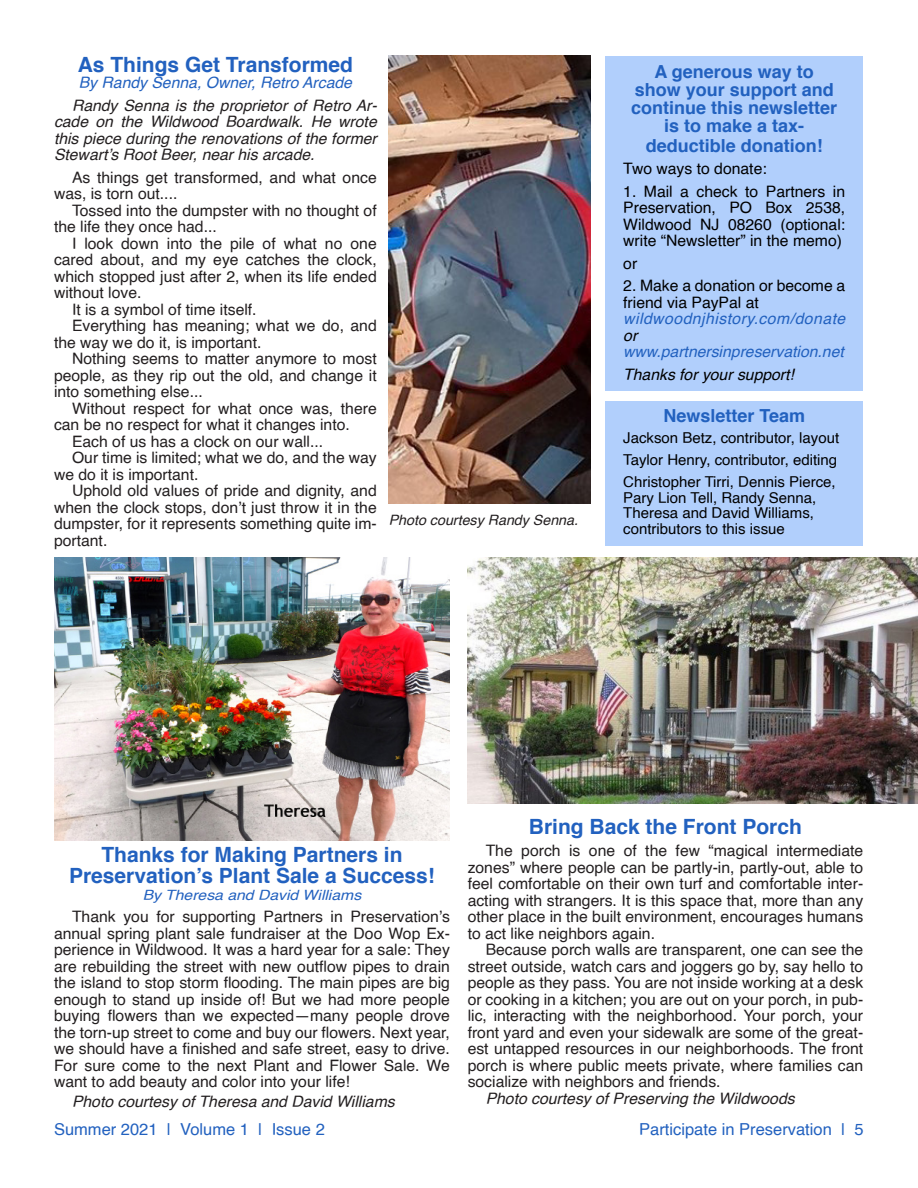
<style>
.page{position:relative;width:918px;height:1188px;background:#fff}
.page>*{position:absolute;margin:0;border:0;box-sizing:border-box;transform-origin:0 0}
.Body_Text_Indent{font:700 21px/21px "Helvetica";color:#2261bf;text-align:center}
.Body_Text_Indent-2{font:700 18px/18.3px "Helvetica";color:#2261bf;text-align:center}
._9_on_9{font:16.5px "Helvetica";color:#2261bf}
.Body_Text_Indent-3{font:15.75px/16.5px "Helvetica";color:#231f20;text-align:justify}
.Body_Text_Indent-4{font:italic 15.75px/16.5px "Helvetica";color:#231f20;text-align:justify}
.Body_Text_Indent-5{font:15.75px/16.5px "Helvetica";color:#000;text-align:justify}
.Body_Text_Indent-6{font:italic 15.75px "Helvetica";color:#2261bf}
.Body_Text_Indent-7{font:italic 15.75px/16.5px "Helvetica";letter-spacing:.03em;color:#2261bf}
.Body_Text_Indent-8{font:italic 15.75px "Helvetica";color:#000}
.Body_Text_Indent-9{font:15px/15.8px "Helvetica";color:#000}
.Body_Text_Indent-10{font:italic 14.25px "Helvetica";color:#231f20}
.Body_Text_Indent-11{font:italic 14.1px "Helvetica";color:#2261bf;scale:1.11 1}
.s1{color:#000}
</style>
<div class="page">
<img style="left:389px;top:56px;width:201px;height:448px">
<img style="left:54px;top:558px;width:396px;height:282px">
<div style="left:605px;top:56px;width:258px;height:335px;background:#b1cffc"></div>
<div style="left:605px;top:401px;width:258px;height:145px;background:#b1cffc"></div>
<img style="left:468px;top:558px;width:450px;height:245px">
<p class="Body_Text_Indent" style="left:78px;top:54px;width:277px">As Things Get Transformed</p>
<p class="Body_Text_Indent-6" style="left:79px;top:70px;width:275px">By Randy Senna, Owner, Retro Arcade</p>
<p class="Body_Text_Indent-4" style="left:54px;top:97px;width:325px;text-indent:18px">Randy Senna is the proprietor of Retro Ar&shy;cade on the Wildwood Boardwalk. He wrote this piece during the renovations of the former Stewart’s Root Beer, near his arcade.</p>
<p class="Body_Text_Indent-3" style="left:54px;top:169px;width:324px;text-indent:18px">As things get transformed, and what once was, is torn out....</p>
<p class="Body_Text_Indent-3" style="left:54px;top:202px;width:324px;text-indent:18px">Tossed into the dumpster with no thought of the life they once had...</p>
<p class="Body_Text_Indent-3" style="left:54px;top:235px;width:324px;text-indent:18px">I look down into the pile of what no one cared about, and my eye catches the clock, which stopped just after 2, when its life ended without love.</p>
<p class="Body_Text_Indent-3" style="left:72px;top:301px;width:186px">It is a symbol of time itself.</p>
<p class="Body_Text_Indent-3" style="left:54px;top:318px;width:324px;text-indent:18px">Everything has meaning; what we do, and the way we do it, is important.</p>
<p class="Body_Text_Indent-3" style="left:54px;top:351px;width:324px;text-indent:18px">Nothing seems to matter anymore to most people, as they rip out the old, and change it into something else...</p>
<p class="Body_Text_Indent-3" style="left:54px;top:400px;width:324px;text-indent:18px">Without respect for what once was, there can be no respect for what it changes into.</p>
<p class="Body_Text_Indent-3" style="left:72px;top:433px;width:253px">Each of us has a clock on our wall...</p>
<p class="Body_Text_Indent-3" style="left:54px;top:450px;width:324px;text-indent:18px">Our time is limited; what we do, and the way we do it is important.</p>
<p class="Body_Text_Indent-3" style="left:54px;top:483px;width:324px;text-indent:18px">Uphold old values of pride and dignity, and when the clock stops, don’t just throw it in the dumpster, for it represents something quite im&shy;portant.</p>
<p class="Body_Text_Indent-10" style="left:389px;top:509px;width:191px">Photo courtesy Randy Senna.</p>
<p class="Body_Text_Indent-2" style="left:631px;top:63px;width:208px">A generous way to show your support and continue this newsletter is to make a tax&shy;deductible donation!</p>
<p class="Body_Text_Indent-5" style="left:623px;top:161px;width:145px">Two ways to donate:</p>
<p class="Body_Text_Indent-5" style="left:623px;top:183px;width:223px">1. Mail a check to Partners in Preservation, PO Box 2538, Wildwood NJ 08260 (optional: write “Newsletter” in the memo)</p>
<p class="Body_Text_Indent-5" style="left:623px;top:255px;width:16px">or</p>
<p class="Body_Text_Indent-5" style="left:623px;top:278px;width:224px">2. Make a donation or become a friend via PayPal at</p>
<p class="Body_Text_Indent-7" style="left:623px;top:311px;width:224px">wildwoodnjhistory.com/donate <span class="s1">or</span></p>
<p class="Body_Text_Indent-6" style="left:623px;top:339px;width:222px">www.partnersinpreservation.net</p>
<p class="Body_Text_Indent-8" style="left:623px;top:362px;width:172px">Thanks for your support!</p>
<p class="Body_Text_Indent-2" style="left:663px;top:406px;width:143px">Newsletter Team</p>
<p class="Body_Text_Indent-9" style="left:623px;top:431px;width:217px">Jackson Betz, contributor, layout</p>
<p class="Body_Text_Indent-9" style="left:623px;top:452px;width:215px">Taylor Henry, contributor, editing</p>
<p class="Body_Text_Indent-9" style="left:623px;top:474px;width:214px">Christopher Tirri, Dennis Pierce,<br>Pary Lion Tell, Randy Senna,<br>Theresa and David Williams, contributors to this issue</p>
<p class="Body_Text_Indent" style="left:529px;top:816px;width:275px">Bring Back the Front Porch</p>
<p class="Body_Text_Indent-3" style="left:468px;top:843px;width:397px;text-indent:18px">The porch is one of the few “magical intermediate zones” where people can be partly-in, partly-out, able to feel comfortable on their own turf and comfortable inter&shy;acting with strangers. It is this space that, more than any other place in the built environment, encourages humans to act like neighbors again.</p>
<p class="Body_Text_Indent-3" style="left:468px;top:942px;width:397px;text-indent:18px">Because porch walls are transparent, one can see the street outside, watch cars and joggers go by, say hello to people as they pass. You are not inside working at a desk or cooking in a kitchen; you are out on your porch, in pub&shy;lic, interacting with the neighborhood. Your porch, your front yard and even your sidewalk are some of the great&shy;est untapped resources in our neighborhoods. The front porch is where public meets private, where families can socialize with neighbors and friends.</p>
<p class="Body_Text_Indent-4" style="left:486px;top:1090px;width:310px">Photo courtesy of Preserving the Wildwoods</p>
<p class="Body_Text_Indent" style="left:69px;top:845px;width:367px">Thanks for Making Partners in<br>Preservation’s Plant Sale a Success!</p>
<p class="Body_Text_Indent-11" style="left:143px;top:884px;width:198px">By Theresa and David Williams</p>
<p class="Body_Text_Indent-3" style="left:54px;top:909px;width:398px;text-indent:18px">Thank you for supporting Partners in Preservation’s annual spring plant sale fundraiser at the Doo Wop Ex&shy;perience in Wildwood. It was a hard year for a sale: They are rebuilding the street with new outflow pipes to drain the island to stop storm flooding. The main pipes are big enough to stand up inside of! But we had more people buying flowers than we expected—many people drove the torn-up street to come and buy our flowers. Next year, we should have a finished and safe street, easy to drive.<br>For sure come to the next Plant and Flower Sale. We want to add beauty and color into your life!</p>
<p class="Body_Text_Indent-4" style="left:72px;top:1093px;width:324px">Photo courtesy of Theresa and David Williams</p>
<p class="_9_on_9" style="left:54px;top:1117px;width:272px">Summer 2021 | Volume 1 | Issue 2</p>
<p class="_9_on_9" style="left:639px;top:1117px;width:226px">Participate in Preservation | 5</p>
</div>
